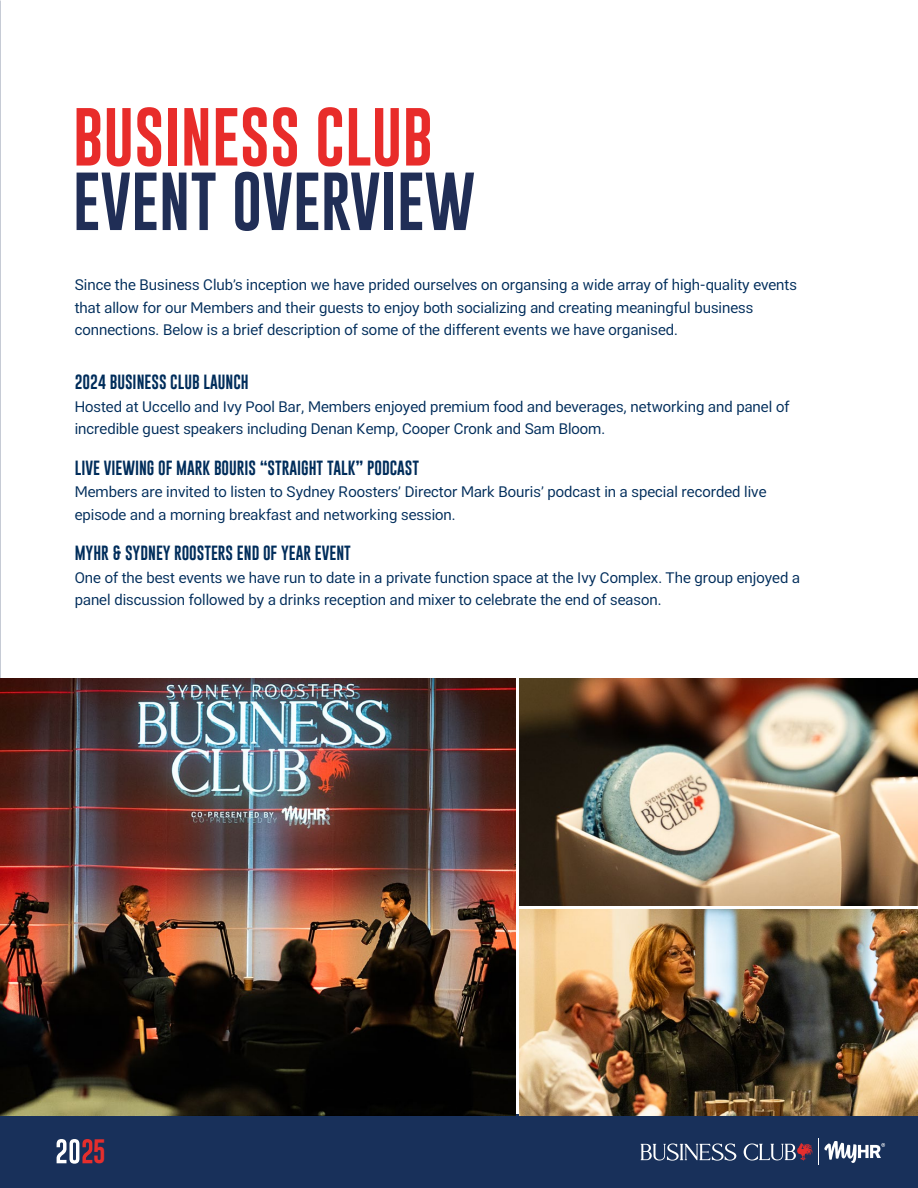
<style>
.page{position:relative;width:918px;height:1188px;background:#fff}
.page>*{position:absolute;margin:0;border:0;box-sizing:border-box;transform-origin:0 0}
.t1{font:60px "Gobold";color:#202e56}
.t2{font:60px "Gobold";color:#e82c2a}
.t3{font:24.75px "Gobold";color:#e52e2d}
.t4{font:15px/22.5px "TP2";color:#002d5b}
.t5{font:15px "Gobold";color:#002d5b}
</style>
<div class="page">
<div style="left:0;top:1115px;width:918px;height:73px;background:#18305a"></div>
<svg style="left:57px;top:1139px;width:35px;height:25px"></svg>
<svg style="left:641px;top:1143px;width:95px;height:18px"></svg>
<svg style="left:744px;top:1138px;width:141px;height:27px"></svg>
<img style="left:519px;top:679px;width:399px;height:226px">
<img style="left:0;top:679px;width:515px;height:436px">
<img style="left:519px;top:909px;width:399px;height:206px">
<h1 class="t2" style="left:73px;top:98px;width:362px">BUSINESS CLUB</h1>
<h1 class="t1" style="left:73px;top:163px;width:404px">EVENT OVERVIEW</h1>
<p class="t4" style="left:75px;top:273px;width:724px">Since the Business Club’s inception we have prided ourselves on organsing a wide array of high-quality events that allow for our Members and their guests to enjoy both socializing and creating meaningful business connections. Below is a brief description of some of the different events we have organised.</p>
<p class="t5" style="left:75px;top:372px;width:175px">2024 BUSINESS CLUB LAUNCH</p>
<p class="t4" style="left:75px;top:395px;width:716px">Hosted at Uccello and Ivy Pool Bar, Members enjoyed premium food and beverages, networking and panel of incredible guest speakers including Denan Kemp, Cooper Cronk and Sam Bloom.</p>
<p class="t5" style="left:75px;top:458px;width:346px">LIVE VIEWING OF MARK BOURIS “STRAIGHT TALK” PODCAST</p>
<p class="t4" style="left:75px;top:480px;width:693px">Members are invited to listen to Sydney Roosters’ Director Mark Bouris’ podcast in a special recorded live episode and a morning breakfast and networking session.</p>
<p class="t5" style="left:75px;top:543px;width:278px">MYHR &amp; SYDNEY ROOSTERS END OF YEAR EVENT</p>
<p class="t4" style="left:75px;top:566px;width:727px">One of the best events we have run to date in a private function space at the Ivy Complex. The group enjoyed a panel discussion followed by a drinks reception and mixer to celebrate the end of season.</p>
<h2 class="t3" style="left:93px;top:1135px;width:14px">5</h2>
</div>
